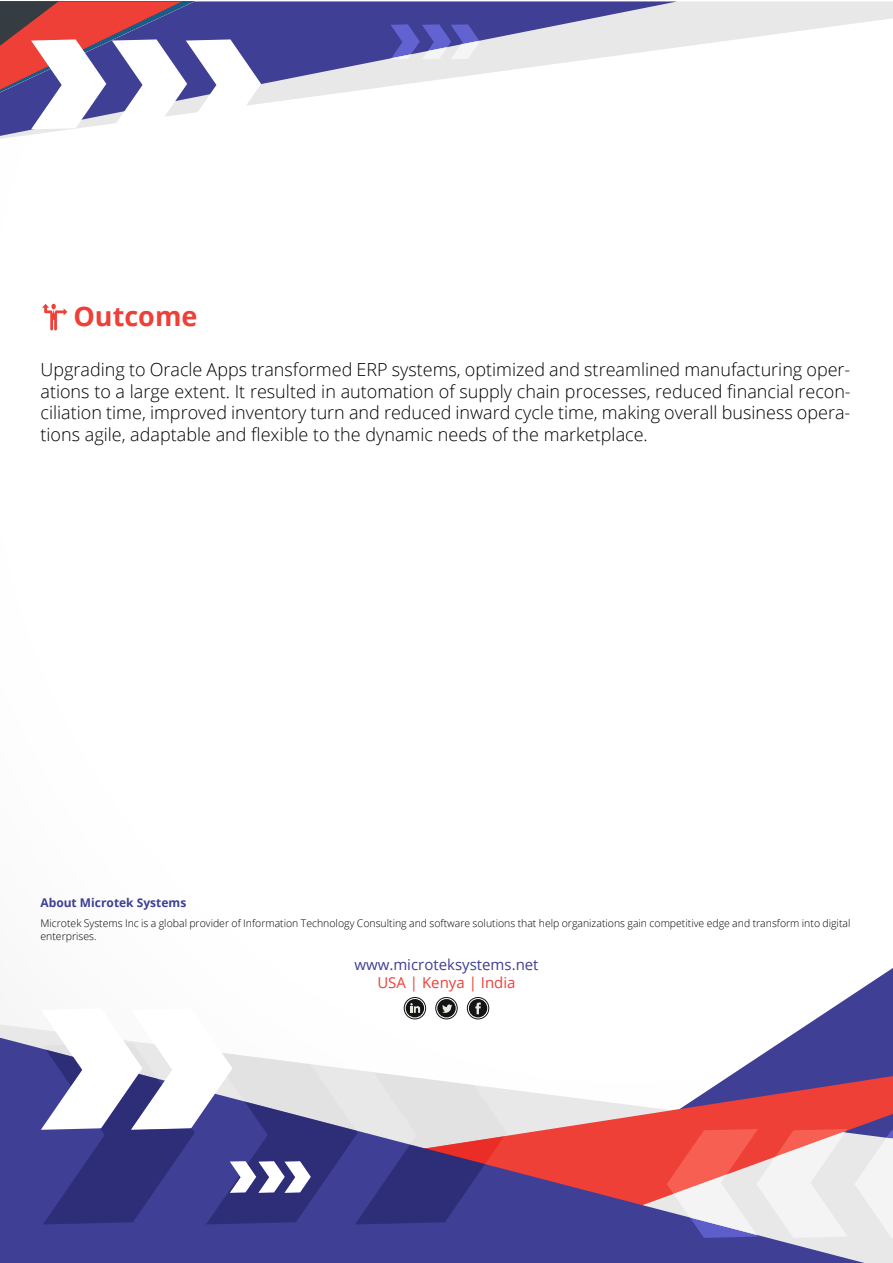
<style>
.page{position:relative;width:893px;height:1263px;background:#fff}
.page>*{position:absolute;margin:0;border:0;box-sizing:border-box;transform-origin:0 0}
.t1{font:700 27px "Open Sans";color:#ee4037}
.t2{font:300 18px/21.6px "Open Sans";color:#000;text-align:justify}
.t3{font:15px "Open Sans";color:#3f3f95}
.t4{font:15px "Open Sans";color:#ee4037}
.t5{font:700 12px "Open Sans";color:#3f3f95}
.t6{font:300 10.5px/12.6px "Open Sans";color:#000}
</style>
<div class="page">
<svg style="left:450px;top:968px;width:443px;height:56px"></svg>
<svg style="left:0;top:1024px;width:893px;height:52px"></svg>
<svg style="left:0;top:1038px;width:864px;height:225px;fill:#3f3f95"></svg>
<svg style="left:0;top:1px;width:893px;height:138px"></svg>
<svg style="left:0;top:1px;width:677px;height:135px"></svg>
<svg style="left:0;top:1px;width:323px;height:128px"></svg>
<svg style="left:390px;top:24px;width:90px;height:35px;background:#7d7dc6"></svg>
<svg style="left:667px;top:1129px;width:181px;height:109px"></svg>
<div style="left:854px;top:1129px;width:39px;height:109px;background:#eee"></div>
<div style="left:436px;top:997px;width:21px;height:22px;border:1px solid #141414;border-radius:50%"></div>
<svg style="left:437px;top:999px;width:19px;height:18px"></svg>
<div style="left:467px;top:997px;width:22px;height:22px;border:1px solid #141414;border-radius:50%"></div>
<div style="left:469px;top:999px;width:18px;height:18px;background:#141414;border-radius:50%"></div>
<div style="left:404px;top:997px;width:22px;height:22px;border:1px solid #141414;border-radius:50%"></div>
<div style="left:406px;top:999px;width:18px;height:18px;background:#141414;border-radius:50%"></div>
<svg style="left:41px;top:1002px;width:466px;height:222px"></svg>
<svg style="left:42px;top:304px;width:25px;height:26px"></svg>
<h1 class="t1" style="left:73px;top:297px;width:126px">Outcome</h1>
<p class="t2" style="left:40px;top:358px;width:812px">Upgrading to Oracle Apps transformed ERP systems, optimized and streamlined manufacturing oper&shy;ations to a large extent. It resulted in automation of supply chain processes, reduced financial recon&shy;ciliation time, improved inventory turn and reduced inward cycle time, making overall business opera&shy;tions agile, adaptable and flexible to the dynamic needs of the marketplace.</p>
<p class="t5" style="left:40px;top:894px;width:147px">About Microtek Systems</p>
<p class="t6" style="left:40px;top:917px;width:811px">Microtek Systems Inc is a global provider of Information Technology Consulting and software solutions that help organizations gain competitive edge and transform into digital enterprises.</p>
<p class="t3" style="left:354px;top:954px;width:186px">www.microteksystems.net</p>
<p class="t4" style="left:377px;top:972px;width:140px">USA | Kenya | India</p>
</div>
